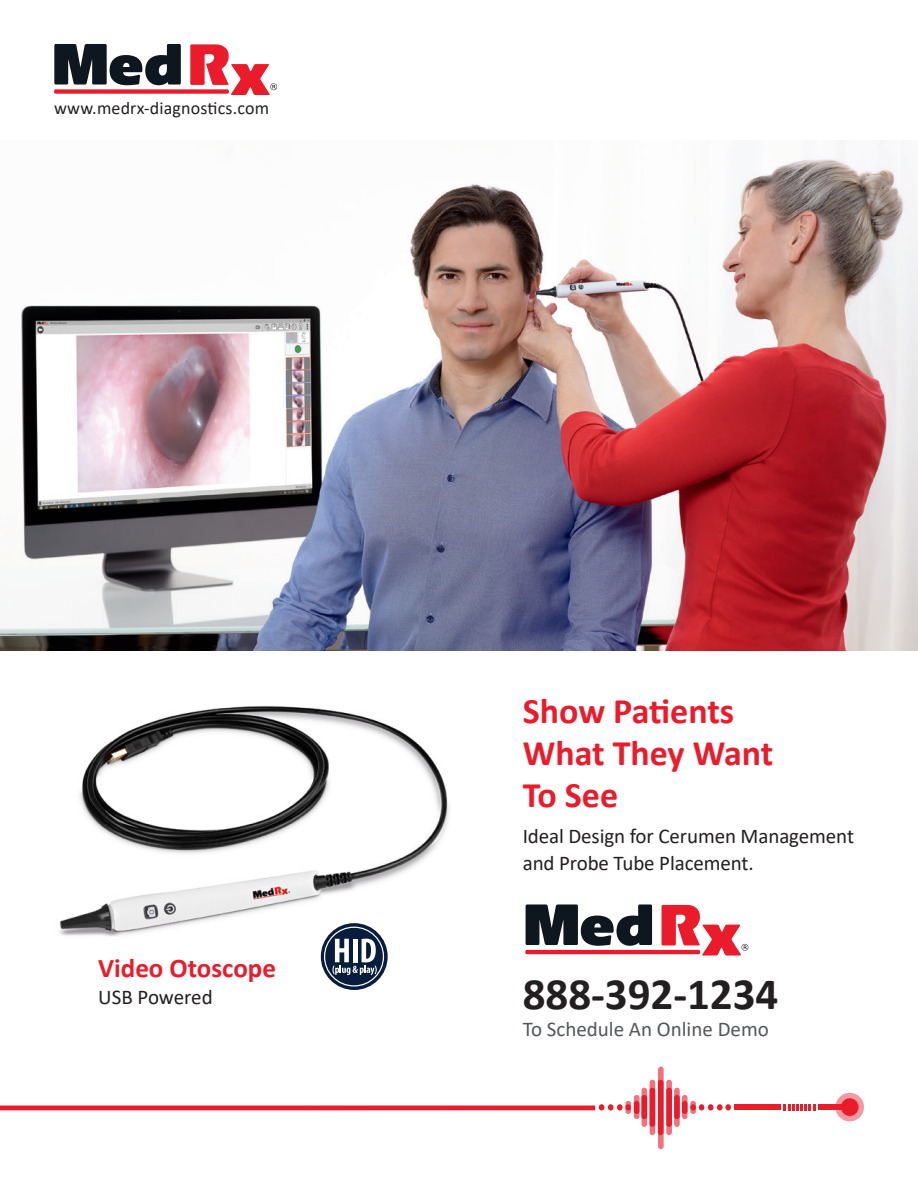
<style>
.page{position:relative;width:918px;height:1188px;background:#fff}
.page>*{position:absolute;margin:0;border:0;box-sizing:border-box;transform-origin:0 0}
.t1{font:700 45px "Calibri";color:#231f20}
.t2{font:700 36px "Calibri";color:#ea1c2c}
.t3{font:700 27px "Calibri";color:#ea1c2c}
.t4{font:21px/27px "Calibri";letter-spacing:-.005em;color:#231f20}
.t5{font:21px "Calibri";color:#53565a}
.t6{font:18px "Calibri";letter-spacing:.01em;color:#231f20}
</style>
<div class="page">
<img style="left:59px;top:706px;width:390px;height:259px">
<img style="left:0;top:158px;width:918px;height:493px">
<div style="left:108px;top:937px;width:85px;height:154px;background:#fff"></div>
<div style="left:54px;top:89px;width:175px;height:5px;background:#ea1c2c"></div>
<svg style="left:54px;top:44px;width:127px;height:41px"></svg>
<svg style="left:190px;top:44px;width:87px;height:51px"></svg>
<hr style="left:525px;top:950px;width:175px;height:4px;background:#ea1c2c">
<svg style="left:526px;top:904px;width:126px;height:42px"></svg>
<svg style="left:662px;top:905px;width:86px;height:51px"></svg>
<div style="left:337px;top:937px;width:110px;height:135px;background:#fff"></div>
<svg style="left:835px;top:1093px;width:29px;height:28px"></svg>
<div style="left:734px;top:1105px;width:47px;height:5px;background:#ea1c2c"></div>
<div style="left:725px;top:1104px;width:6px;height:7px;background:#ea1c2c;border-radius:50%"></div>
<div style="left:717px;top:1104px;width:6px;height:7px;background:#ea1c2c;border-radius:50%"></div>
<svg style="left:699px;top:1104px;width:14px;height:7px"></svg>
<svg style="left:690px;top:1101px;width:6px;height:13px"></svg>
<div style="left:682px;top:1095px;width:6px;height:24px;background:#f1727c;border-radius:3px"></div>
<div style="left:682px;top:1101px;width:6px;height:13px;background:#ea1c2c;border-radius:3px"></div>
<svg style="left:674px;top:1088px;width:6px;height:39px"></svg>
<svg style="left:666px;top:1080px;width:6px;height:55px"></svg>
<svg style="left:658px;top:1067px;width:6px;height:82px"></svg>
<svg style="left:650px;top:1080px;width:5px;height:55px"></svg>
<svg style="left:641px;top:1088px;width:6px;height:39px"></svg>
<div style="left:634px;top:1095px;width:6px;height:24px;background:#f1727c;border-radius:3px"></div>
<div style="left:634px;top:1101px;width:5px;height:13px;background:#ea1c2c;border-radius:3px"></div>
<svg style="left:625px;top:1101px;width:6px;height:13px"></svg>
<div style="left:617px;top:1104px;width:6px;height:7px;background:#ea1c2c;border-radius:50%"></div>
<div style="left:608px;top:1104px;width:6px;height:7px;background:#ea1c2c;border-radius:50%"></div>
<svg style="left:0;top:1104px;width:604px;height:7px;background:#f0636e"></svg>
<svg style="left:784px;top:1104px;width:31px;height:7px"></svg>
<div style="left:818px;top:1105px;width:32px;height:5px;background:#ea1c2c"></div>
<svg style="left:321px;top:923px;width:67px;height:67px;background:#223552"></svg>
<div style="left:324px;top:927px;width:60px;height:60px;border:1px solid #fff;border-radius:50%"></div>
<svg style="left:332px;top:939px;width:45px;height:36px"></svg>
<p class="t6" style="left:54px;top:96px;width:217px">www.medrx-diagnostics.com</p>
<p class="t2" style="left:523px;top:686px;width:213px">Show Patients</p>
<p class="t2" style="left:523px;top:728px;width:252px">What They Want</p>
<p class="t2" style="left:523px;top:770px;width:97px">To See</p>
<p class="t4" style="left:523px;top:822px;width:333px">Ideal Design for Cerumen Management and Probe Tube Placement.</p>
<p class="t3" style="left:98px;top:949px;width:179px">Video Otoscope</p>
<p class="t4" style="left:98px;top:983px;width:116px">USB Powered</p>
<p class="t1" style="left:523px;top:963px;width:257px">888-392-1234</p>
<p class="t5" style="left:523px;top:1015px;width:248px">To Schedule An Online Demo</p>
</div>
